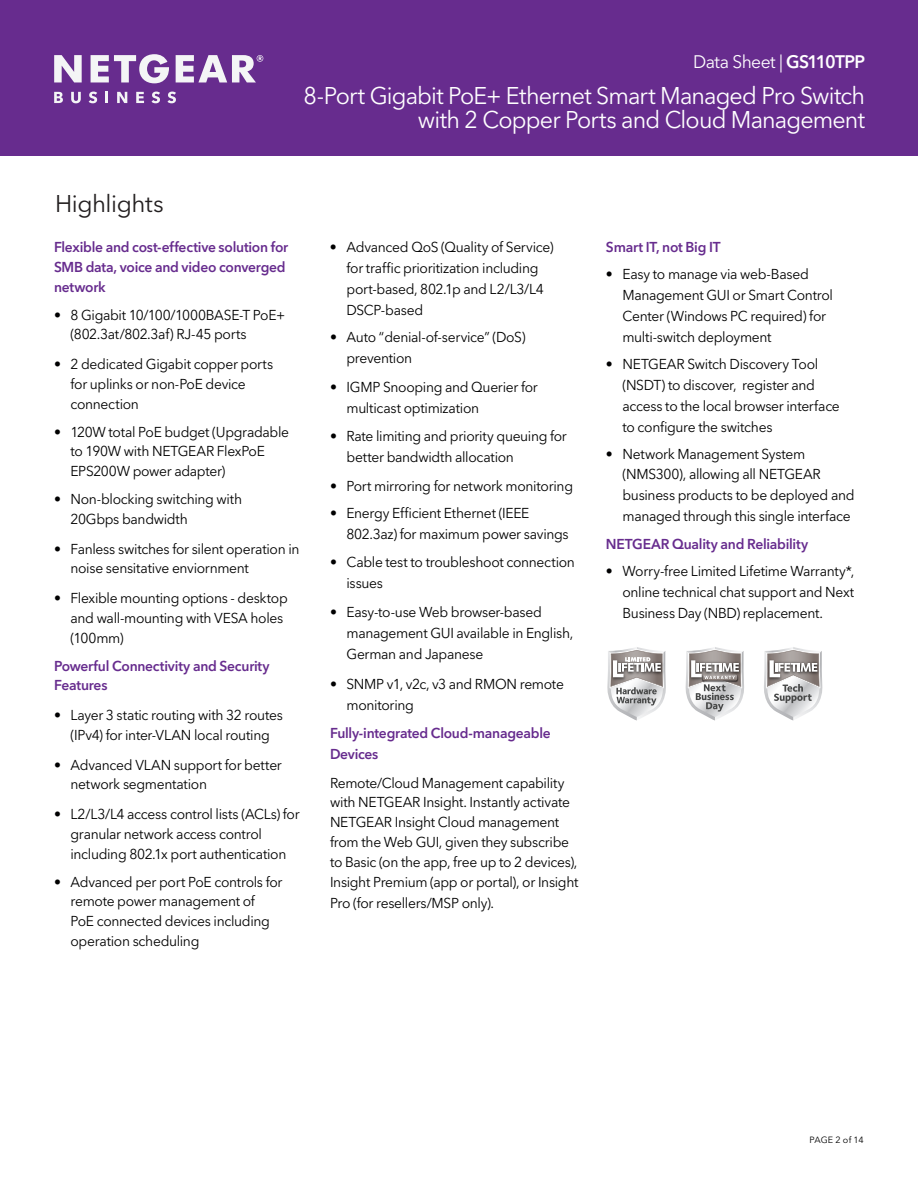
<style>
.page{position:relative;width:918px;height:1188px;background:#fff}
.page>*{position:absolute;margin:0;border:0;box-sizing:border-box;transform-origin:0 0}
.t1{font:24px/24px "Avenir Next LT Pro";letter-spacing:-.035em;color:#fff;text-align:right}
.t2{font:24px "Avenir Next LT Pro";letter-spacing:-.02em;color:#231f20}
.t3{font:18px "Avenir Next LT Pro";letter-spacing:-.03em;color:#fff}
.t4{font:14.25px/21px "Avenir Next LT Pro";letter-spacing:-.025em;color:#000001}
.t5{font:600 14.25px/20px "Avenir Next LT Pro";letter-spacing:-.02em;color:#672c8e}
.t6{font:9px "Avenir Next LT Pro";letter-spacing:.005em;color:#000001}
.s1{font-weight:600}
</style>
<div class="page">
<div style="left:0;top:0;width:918px;height:156px;background:#672c8e"></div>
<svg style="left:54px;top:92px;width:9px;height:11px"></svg>
<svg style="left:71px;top:92px;width:10px;height:11px"></svg>
<svg style="left:89px;top:92px;width:8px;height:11px"></svg>
<svg style="left:106px;top:92px;width:2px;height:11px"></svg>
<svg style="left:117px;top:92px;width:10px;height:11px"></svg>
<svg style="left:136px;top:92px;width:8px;height:11px"></svg>
<svg style="left:152px;top:92px;width:8px;height:11px"></svg>
<svg style="left:167px;top:92px;width:9px;height:11px"></svg>
<svg style="left:176px;top:55px;width:87px;height:27px"></svg>
<svg style="left:91px;top:54px;width:78px;height:29px"></svg>
<svg style="left:54px;top:55px;width:28px;height:27px"></svg>
<svg style="left:607px;top:647px;width:59px;height:74px"></svg>
<svg style="left:685px;top:647px;width:59px;height:74px"></svg>
<svg style="left:764px;top:647px;width:59px;height:74px"></svg>
<p class="t3" style="left:693px;top:50px;width:173px">Data Sheet | <span class="s1">GS110TPP</span></p>
<h1 class="t2" style="left:55px;top:189px;width:110px">Highlights</h1>
<h1 class="t1" style="left:303px;top:83px;width:563px">8-Port Gigabit PoE+ Ethernet Smart Managed Pro Switch with 2 Copper Ports and Cloud Management</h1>
<p class="t5" style="left:54px;top:237px;width:236px">Flexible and cost-effective solution for<br>SMB data, voice and video converged network</p>
<p class="t4" style="left:71px;top:305px;width:216px;line-height:20px;text-indent:-17px">• 8 Gigabit 10/100/1000BASE-T PoE+ (802.3at/802.3af) RJ-45 ports</p>
<p class="t4" style="left:71px;top:354px;width:204px;line-height:20px;text-indent:-17px">• 2 dedicated Gigabit copper ports for uplinks or non-PoE device connection</p>
<p class="t4" style="left:71px;top:422px;width:220px;line-height:20px;text-indent:-17px">• 120W total PoE budget (Upgradable to 190W with NETGEAR FlexPoE<br>EPS200W power adapter)</p>
<p class="t4" style="left:71px;top:489px;width:173px;line-height:20px;text-indent:-17px">• Non-blocking switching with<br>20Gbps bandwidth</p>
<p class="t4" style="left:71px;top:539px;width:231px;line-height:20px;text-indent:-17px">• Fanless switches for silent operation in noise sensitative enviornment</p>
<p class="t4" style="left:71px;top:588px;width:219px;line-height:20px;text-indent:-17px">• Flexible mounting options - desktop and wall-mounting with VESA holes (100mm)</p>
<p class="t5" style="left:54px;top:655px;width:217px">Powerful Connectivity and Security<br>Features</p>
<p class="t4" style="left:54px;top:705px;width:230px;line-height:20px;text-align:center">• Layer 3 static routing with 32 routes (IPv4) for inter-VLAN local routing</p>
<p class="t4" style="left:71px;top:755px;width:213px;line-height:20px;text-indent:-17px">• Advanced VLAN support for better network segmentation</p>
<p class="t4" style="left:71px;top:804px;width:231px;line-height:20px;text-indent:-17px">• L2/L3/L4 access control lists (ACLs) for granular network access control including 802.1x port authentication</p>
<p class="t4" style="left:71px;top:872px;width:214px;line-height:20px;text-indent:-17px">• Advanced per port PoE controls for remote power management of<br>PoE connected devices including operation scheduling</p>
<p class="t4" style="left:347px;top:237px;width:209px;text-indent:-17px">• Advanced QoS (Quality of Service) for traffic prioritization including port-based, 802.1p and L2/L3/L4<br>DSCP-based</p>
<p class="t4" style="left:347px;top:327px;width:181px;text-indent:-17px">• Auto “denial-of-service” (DoS) prevention</p>
<p class="t4" style="left:347px;top:376px;width:193px;text-indent:-17px">• IGMP Snooping and Querier for multicast optimization</p>
<p class="t4" style="left:347px;top:426px;width:222px;text-indent:-17px">• Rate limiting and priority queuing for better bandwidth allocation</p>
<p class="t4" style="left:330px;top:475px;width:245px">• Port mirroring for network monitoring</p>
<p class="t4" style="left:347px;top:502px;width:224px;text-indent:-17px">• Energy Efficient Ethernet (IEEE<br>802.3az) for maximum power savings</p>
<p class="t4" style="left:347px;top:552px;width:230px;text-indent:-17px">• Cable test to troubleshoot connection issues</p>
<p class="t4" style="left:347px;top:601px;width:228px;text-indent:-17px">• Easy-to-use Web browser-based management GUI available in English,<br>German and Japanese</p>
<p class="t4" style="left:347px;top:673px;width:219px;text-indent:-17px">• SNMP v1, v2c, v3 and RMON remote monitoring</p>
<p class="t5" style="left:330px;top:723px;width:222px;line-height:21px">Fully-integrated Cloud-manageable<br>Devices</p>
<p class="t4" style="left:330px;top:773px;width:250px;line-height:20.1px">Remote/Cloud Management capability with NETGEAR Insight. Instantly activate NETGEAR Insight Cloud management from the Web GUI, given they subscribe to Basic (on the app, free up to 2 devices), Insight Premium (app or portal), or Insight Pro (for resellers/MSP only).</p>
<p class="t5" style="left:606px;top:237px;width:116px">Smart IT, not Big IT</p>
<p class="t4" style="left:622px;top:264px;width:212px;text-indent:-17px">• Easy to manage via web-Based<br>Management GUI or Smart Control<br>Center (Windows PC required) for multi-switch deployment</p>
<p class="t4" style="left:622px;top:354px;width:219px;text-indent:-17px">• NETGEAR Switch Discovery Tool (NSDT) to discover, register and access to the local browser interface to configure the switches</p>
<p class="t4" style="left:622px;top:444px;width:234px;text-indent:-17px">• Network Management System (NMS300), allowing all NETGEAR business products to be deployed and managed through this single interface</p>
<p class="t5" style="left:606px;top:534px;width:204px">NETGEAR Quality and Reliability</p>
<p class="t4" style="left:622px;top:561px;width:233px;text-align:justify;text-indent:-17px">• Worry-free Limited Lifetime Warranty*, online technical chat support and Next Business Day (NBD) replacement.</p>
<p class="t6" style="left:809px;top:1134px;width:56px">PAGE 2 of 14</p>
</div>
